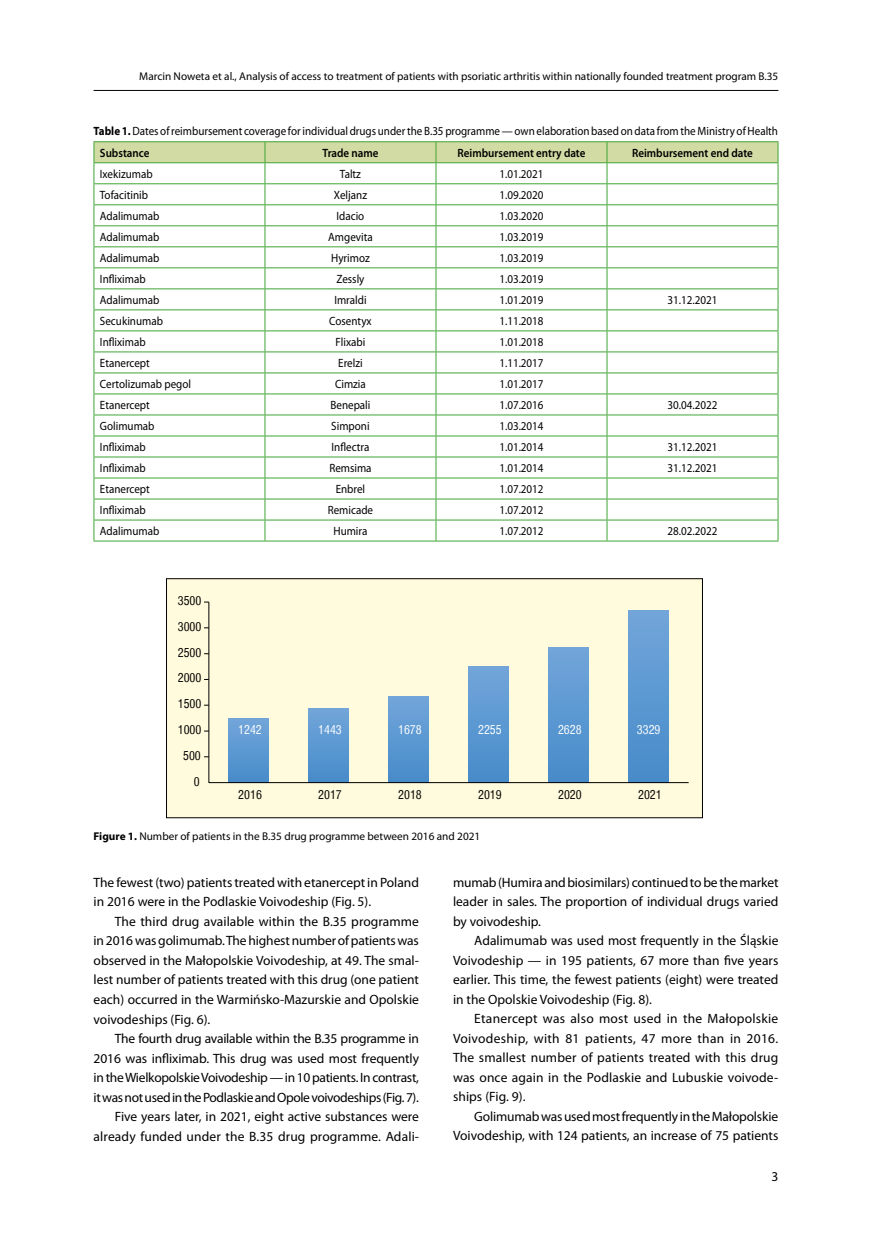
<style>
.page{position:relative;width:872px;height:1234px;background:#fff}
.page>*{position:absolute;margin:0;border:0;box-sizing:border-box;transform-origin:0 0}
.t1{font:13.5px/19.5px "Myriad Pro";color:#000;text-align:justify}
.t2{font:13.5px/19.5px "Myriad Pro";letter-spacing:-.02em;color:#000;text-align:right}
.t3{font:12px/21.3px "Myriad Pro";color:#000;scale:.92 1}
.t4{font:600 12px "Myriad Pro";color:#000;scale:.92 1}
.t5{font:11.85px "Swis 721 Cn EU";color:#000}
.t6{font:11.85px "Swis 721 Cn EU";color:#fff}
.t7{font:11.25px "Myriad Pro";color:#000}
.s1{font-weight:700}
.s2{font-weight:600}
</style>
<div class="page">
<hr style="left:94px;top:90px;width:684px;height:1px;background:#000">
<div style="left:166px;top:578px;width:536px;height:239px;background:#fffbdc"></div>
<div style="left:166px;top:578px;width:537px;height:240px;border:1px solid #000"></div>
<svg style="left:208px;top:601px;width:481px;height:182px"></svg>
<hr style="left:94px;top:141px;width:171px;height:1px;background:#3fa535">
<hr style="left:265px;top:141px;width:171px;height:1px;background:#3fa535">
<hr style="left:436px;top:141px;width:171px;height:1px;background:#3fa535">
<hr style="left:607px;top:141px;width:171px;height:1px;background:#3fa535">
<svg style="left:94px;top:142px;width:684px;height:398px"></svg>
<hr style="left:94px;top:540px;width:171px;height:1px;background:#3fa535">
<hr style="left:265px;top:540px;width:171px;height:1px;background:#3fa535">
<hr style="left:436px;top:540px;width:171px;height:1px;background:#3fa535">
<hr style="left:607px;top:540px;width:171px;height:1px;background:#3fa535">
<p class="t7" style="left:139px;top:71px;width:640px">Marcin Noweta et al., Analysis of access to treatment of patients with psoriatic arthritis within nationally founded treatment program B.35</p>
<p class="t3" style="left:100px;top:121px;width:738px;text-indent:-6px"><span class="s1">Table 1.</span> Dates of reimbursement coverage for individual drugs under the B.35 programme — own elaboration based on data from the Ministry of Health<br><span class="s2">Substance</span></p>
<p class="t4" style="left:322px;top:146px;width:62px">Trade name</p>
<p class="t4" style="left:457px;top:146px;width:141px">Reimbursement entry date</p>
<p class="t4" style="left:632px;top:146px;width:133px">Reimbursement end date</p>
<p class="t3" style="left:100px;top:163px;width:59px">Ixekizumab</p>
<p class="t3" style="left:340px;top:163px;width:24px">Taltz</p>
<p class="t3" style="left:499px;top:163px;width:50px">1.01.2021</p>
<p class="t3" style="left:100px;top:184px;width:54px">Tofacitinib</p>
<p class="t3" style="left:334px;top:184px;width:38px">Xeljanz</p>
<p class="t3" style="left:499px;top:184px;width:50px">1.09.2020</p>
<p class="t3" style="left:100px;top:205px;width:66px">Adalimumab</p>
<p class="t3" style="left:336px;top:205px;width:32px">Idacio</p>
<p class="t3" style="left:499px;top:205px;width:50px">1.03.2020</p>
<p class="t3" style="left:100px;top:226px;width:66px">Adalimumab</p>
<p class="t3" style="left:328px;top:226px;width:50px">Amgevita</p>
<p class="t3" style="left:499px;top:226px;width:50px">1.03.2019</p>
<p class="t3" style="left:100px;top:247px;width:66px">Adalimumab</p>
<p class="t3" style="left:331px;top:247px;width:44px">Hyrimoz</p>
<p class="t3" style="left:499px;top:247px;width:50px">1.03.2019</p>
<p class="t3" style="left:100px;top:268px;width:51px">Infliximab</p>
<p class="t3" style="left:336px;top:268px;width:32px">Zessly</p>
<p class="t3" style="left:499px;top:268px;width:50px">1.03.2019</p>
<p class="t3" style="left:100px;top:289px;width:66px">Adalimumab</p>
<p class="t3" style="left:334px;top:289px;width:37px">Imraldi</p>
<p class="t3" style="left:499px;top:289px;width:50px">1.01.2019</p>
<p class="t3" style="left:667px;top:289px;width:56px">31.12.2021</p>
<p class="t3" style="left:100px;top:310px;width:70px">Secukinumab</p>
<p class="t3" style="left:329px;top:310px;width:48px">Cosentyx</p>
<p class="t3" style="left:499px;top:310px;width:50px">1.11.2018</p>
<p class="t3" style="left:100px;top:331px;width:51px">Infliximab</p>
<p class="t3" style="left:336px;top:331px;width:34px">Flixabi</p>
<p class="t3" style="left:499px;top:331px;width:50px">1.01.2018</p>
<p class="t3" style="left:100px;top:352px;width:56px">Etanercept</p>
<p class="t3" style="left:338px;top:352px;width:28px">Erelzi</p>
<p class="t3" style="left:499px;top:352px;width:50px">1.11.2017</p>
<p class="t3" style="left:100px;top:373px;width:101px">Certolizumab pegol</p>
<p class="t3" style="left:335px;top:373px;width:35px">Cimzia</p>
<p class="t3" style="left:499px;top:373px;width:50px">1.01.2017</p>
<p class="t3" style="left:100px;top:394px;width:56px">Etanercept</p>
<p class="t3" style="left:330px;top:394px;width:45px">Benepali</p>
<p class="t3" style="left:499px;top:394px;width:50px">1.07.2016</p>
<p class="t3" style="left:667px;top:394px;width:56px">30.04.2022</p>
<p class="t3" style="left:100px;top:415px;width:61px">Golimumab</p>
<p class="t3" style="left:331px;top:415px;width:43px">Simponi</p>
<p class="t3" style="left:499px;top:415px;width:50px">1.03.2014</p>
<p class="t3" style="left:100px;top:436px;width:51px">Infliximab</p>
<p class="t3" style="left:331px;top:436px;width:43px">Inflectra</p>
<p class="t3" style="left:499px;top:436px;width:50px">1.01.2014</p>
<p class="t3" style="left:667px;top:436px;width:56px">31.12.2021</p>
<p class="t3" style="left:100px;top:457px;width:51px">Infliximab</p>
<p class="t3" style="left:329px;top:457px;width:47px">Remsima</p>
<p class="t3" style="left:499px;top:457px;width:50px">1.01.2014</p>
<p class="t3" style="left:667px;top:457px;width:56px">31.12.2021</p>
<p class="t3" style="left:100px;top:478px;width:56px">Etanercept</p>
<p class="t3" style="left:336px;top:478px;width:34px">Enbrel</p>
<p class="t3" style="left:499px;top:478px;width:50px">1.07.2012</p>
<p class="t3" style="left:100px;top:499px;width:51px">Infliximab</p>
<p class="t3" style="left:328px;top:499px;width:51px">Remicade</p>
<p class="t3" style="left:499px;top:499px;width:50px">1.07.2012</p>
<p class="t3" style="left:100px;top:520px;width:66px">Adalimumab</p>
<p class="t3" style="left:333px;top:520px;width:38px">Humira</p>
<p class="t3" style="left:499px;top:520px;width:50px">1.07.2012</p>
<p class="t3" style="left:667px;top:520px;width:56px">28.02.2022</p>
<p class="t5" style="left:178px;top:593px;width:25px">3500</p>
<p class="t5" style="left:178px;top:618px;width:25px">3000</p>
<p class="t5" style="left:178px;top:644px;width:25px">2500</p>
<p class="t5" style="left:178px;top:670px;width:25px">2000</p>
<p class="t5" style="left:178px;top:696px;width:25px">1500</p>
<p class="t5" style="left:178px;top:721px;width:25px">1000</p>
<p class="t5" style="left:183px;top:747px;width:19px">500</p>
<p class="t5" style="left:194px;top:773px;width:7px">0</p>
<p class="t6" style="left:238px;top:721px;width:25px">1242</p>
<p class="t6" style="left:318px;top:721px;width:25px">1443</p>
<p class="t6" style="left:398px;top:721px;width:25px">1678</p>
<p class="t6" style="left:478px;top:721px;width:25px">2255</p>
<p class="t6" style="left:558px;top:721px;width:25px">2628</p>
<p class="t6" style="left:637px;top:721px;width:25px">3329</p>
<p class="t5" style="left:238px;top:787px;width:25px">2016</p>
<p class="t5" style="left:318px;top:787px;width:25px">2017</p>
<p class="t5" style="left:398px;top:787px;width:25px">2018</p>
<p class="t5" style="left:478px;top:787px;width:25px">2019</p>
<p class="t5" style="left:558px;top:787px;width:25px">2020</p>
<p class="t5" style="left:638px;top:787px;width:25px">2021</p>
<p class="t7" style="left:94px;top:829px;width:388px"><span class="s1">Figure 1.</span> Number of patients in the B.35 drug programme between 2016 and 2021</p>
<p class="t1" style="left:94px;top:872px;width:327px">The fewest (two) patients treated with etanercept in Poland in 2016 were in the Podlaskie Voivodeship (Fig. 5).</p>
<p class="t1" style="left:94px;top:911px;width:327px;text-indent:21px">The third drug available within the B.35 programme in 2016 was golimumab. The highest number of patients was observed in the Małopolskie Voivodeship, at 49. The smal&shy;lest number of patients treated with this drug (one patient each) occurred in the Warmińsko-Mazurskie and Opolskie voivodeships (Fig. 6).</p>
<p class="t2" style="left:94px;top:1028px;width:327px">The fourth drug available within the B.35 programme in 2016 was infliximab. This drug was used most frequently in the Wielkopolskie Voivodeship — in 10 patients. In contrast, it was not used in the Podlaskie and Opole voivodeships (Fig. 7).<br>Five years later, in 2021, eight active substances were already funded under the B.35 drug programme. Adali-</p>
<p class="t1" style="left:453px;top:872px;width:327px">mumab (Humira and biosimilars) continued to be the market leader in sales. The proportion of individual drugs varied by voivodeship.</p>
<p class="t1" style="left:453px;top:931px;width:327px;text-indent:21px">Adalimumab was used most frequently in the Śląskie Voivodeship — in 195 patients, 67 more than five years earlier. This time, the fewest patients (eight) were treated in the Opolskie Voivodeship (Fig. 8).</p>
<p class="t1" style="left:453px;top:1009px;width:327px;text-indent:21px">Etanercept was also most used in the Małopolskie Voivodeship, with 81 patients, 47 more than in 2016.<br>The smallest number of patients treated with this drug was once again in the Podlaskie and Lubuskie voivode&shy;ships (Fig. 9).</p>
<p class="t1" style="left:453px;top:1106px;width:327px;text-align:right">Golimumab was used most frequently in the Małopolskie<br>Voivodeship, with 124 patients, an increase of 75 patients</p>
<p class="t1" style="left:771px;top:1166px;width:8px">3</p>
</div>
